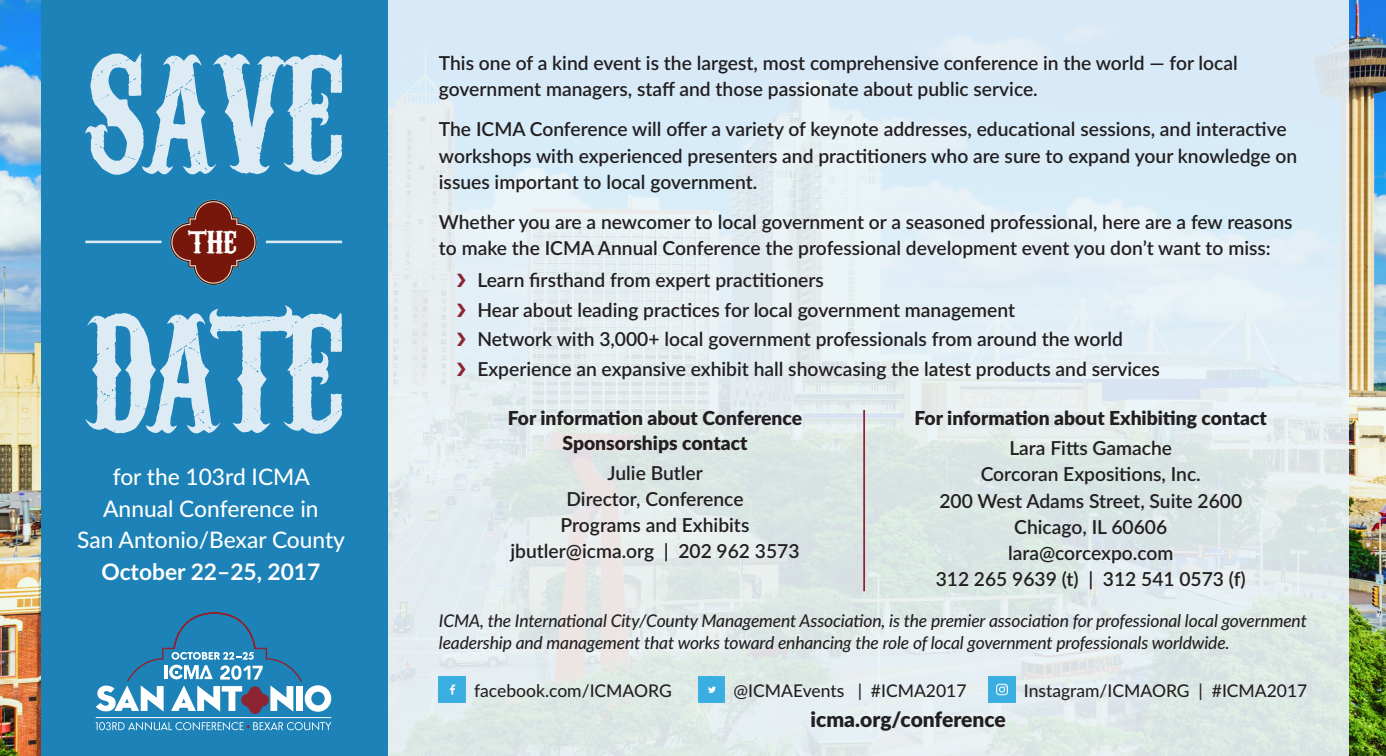
<style>
.page{position:relative;width:1386px;height:756px;background:#fff}
.page>*{position:absolute;margin:0;border:0;box-sizing:border-box;transform-origin:0 0}
.t1{font:159.78px "Carnivalee Freakshow";letter-spacing:-.045em;color:#ddecf4;scale:.86 1}
.t2{font:30.62px "Carnivalee Freakshow";color:#fff}
.t3{font:500 22.75px/31.5px "Lato";color:#fff;text-align:center}
.t4{font:700 22.75px "Lato";color:#fff}
.t5{font:900 21px "Lato";color:#231f20}
.t6{font:600 19.25px/26.2px "Lato";color:#231f20}
.t7{font:900 19.25px/24.5px "Lato";color:#231f20;text-align:center}
.t8{font:italic 500 17.5px/22.8px "Lato";letter-spacing:-.01em;color:#231f20}
.t9{font:500 17.5px "Lato";color:#231f20}
.s1{color:#8d2431}
</style>
<div class="page">
<img style="left:0;top:0;width:1386px;height:756px">
<div style="left:388px;top:0;width:960px;height:756px;background:linear-gradient(to right,#e2ecf0,#deebf0)"></div>
<div style="left:41px;top:0;width:347px;height:756px;background:#1c82b8"></div>
<img style="left:169px;top:199px;width:88px;height:85px">
<hr style="left:85px;top:241px;width:77px;height:2px;background:#ddecf4">
<hr style="left:266px;top:241px;width:76px;height:2px;background:#ddecf4">
<img style="left:439px;top:676px;width:26px;height:26px">
<img style="left:698px;top:676px;width:27px;height:26px">
<img style="left:989px;top:676px;width:26px;height:26px">
<hr style="left:863px;top:410px;width:2px;height:181px;background:#8d2431">
<hr style="left:96px;top:717px;width:235px;height:1px;background:#fff">
<svg style="left:95px;top:722px;width:236px;height:8px"></svg>
<svg style="left:96px;top:612px;width:235px;height:102px"></svg>
<p class="t1" style="left:85px;top:11px;width:300px">SAVE</p>
<p class="t2" style="left:188px;top:223px;width:49px">THE</p>
<p class="t1" style="left:85px;top:270px;width:300px">DATE</p>
<p class="t3" style="left:103px;top:460px;width:217px">for the 103rd ICMA<br>Annual Conference in</p>
<p class="t3" style="left:77px;top:523px;width:269px">San Antonio/Bexar County</p>
<p class="t4" style="left:101px;top:555px;width:220px">October 22–25, 2017</p>
<p class="t6" style="left:439px;top:49px;width:800px">This one of a kind event is the largest, most comprehensive conference in the world — for local government managers, staff and those passionate about public service.</p>
<p class="t6" style="left:439px;top:115px;width:860px">The ICMA Conference will offer a variety of keynote addresses, educational sessions, and interactive workshops with experienced presenters and practitioners who are sure to expand your knowledge on issues important to local government.</p>
<p class="t6" style="left:439px;top:208px;width:855px">Whether you are a newcomer to local government or a seasoned professional, here are a few reasons to make the ICMA Annual Conference the professional development event you don’t want to miss:</p>
<p class="t6" style="left:456px;top:266px;width:369px"><span class="s1">❯</span> Learn firsthand from expert practitioners</p>
<p class="t6" style="left:456px;top:296px;width:560px"><span class="s1">❯</span> Hear about leading practices for local government management</p>
<p class="t6" style="left:456px;top:325px;width:668px"><span class="s1">❯</span> Network with 3,000+ local government professionals from around the world</p>
<p class="t6" style="left:456px;top:355px;width:705px"><span class="s1">❯</span> Experience an expansive exhibit hall showcasing the latest products and services</p>
<p class="t7" style="left:508px;top:405px;width:296px">For information about Conference<br>Sponsorships contact</p>
<p class="t6" style="left:608px;top:459px;width:97px">Julie Butler</p>
<p class="t6" style="left:561px;top:485px;width:190px;text-align:center">Director, Conference<br>Programs and Exhibits</p>
<p class="t6" style="left:510px;top:538px;width:291px">jbutler@icma.org | 202 962 3573</p>
<p class="t7" style="left:915px;top:405px;width:354px">For information about Exhibiting contact</p>
<p class="t6" style="left:1009px;top:434px;width:164px">Lara Fitts Gamache</p>
<p class="t6" style="left:981px;top:461px;width:222px">Corcoran Expositions, Inc.</p>
<p class="t6" style="left:939px;top:487px;width:304px">200 West Adams Street, Suite 2600</p>
<p class="t6" style="left:1014px;top:513px;width:154px">Chicago, IL 60606</p>
<p class="t6" style="left:1008px;top:539px;width:167px">lara@corcexpo.com</p>
<p class="t6" style="left:936px;top:566px;width:312px">312 265 9639 (t) | 312 541 0573 (f)</p>
<p class="t8" style="left:439px;top:608px;width:870px">ICMA, the International City/County Management Association, is the premier association for professional local government leadership and management that works toward enhancing the role of local government professionals worldwide.</p>
<p class="t9" style="left:474px;top:678px;width:199px">facebook.com/ICMAORG</p>
<p class="t9" style="left:734px;top:678px;width:234px">@ICMAEvents | #ICMA2017</p>
<p class="t9" style="left:1024px;top:678px;width:285px">Instagram/ICMAORG | #ICMA2017</p>
<p class="t5" style="left:811px;top:703px;width:197px">icma.org/conference</p>
</div>
